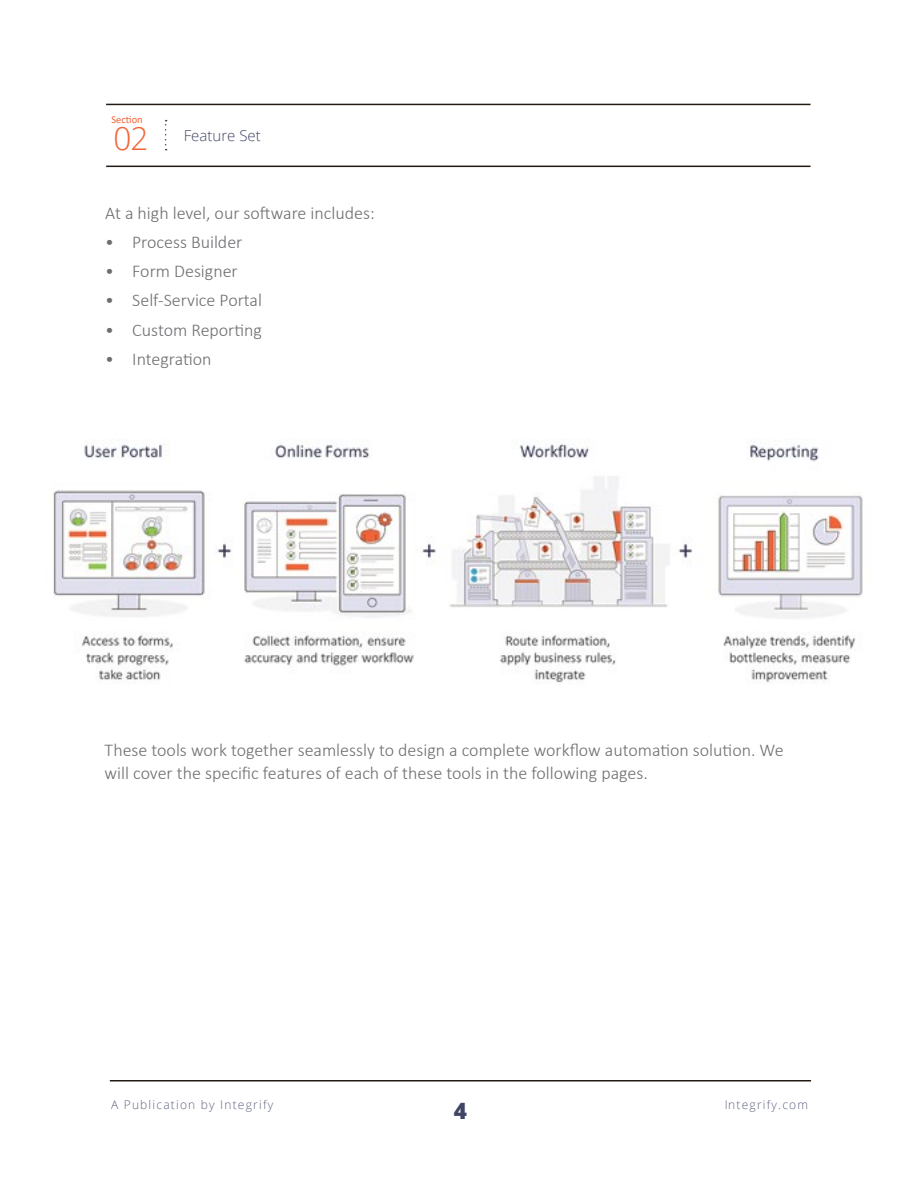
<style>
.page{position:relative;width:918px;height:1188px;background:#fff}
.page>*{position:absolute;margin:0;border:0;box-sizing:border-box;transform-origin:0 0}
.t1{font:300 31.5px "Open Sans";color:#f26336}
.t2{font:800 22.5px "Open Sans";color:#404566}
.t3{font:300 18px/22.5px "Calibri";color:#6d6e71}
.t4{font:300 15px "Open Sans";color:#404566}
.t5{font:300 12px "Open Sans";letter-spacing:.1em;color:#404566}
.t6{font:10.5px "Calibri";color:#f26336}
</style>
<div class="page">
<hr style="left:106px;top:166px;width:705px;height:1px;background:#231a11">
<hr style="left:106px;top:104px;width:705px;height:1px;background:#231a11">
<svg style="left:165px;top:120px;width:2px;height:30px"></svg>
<hr style="left:110px;top:1080px;width:701px;height:2px;background:#231a11">
<img style="left:53px;top:439px;width:810px;height:244px">
<p class="t6" style="left:111px;top:112px;width:33px">Section</p>
<h1 class="t1" style="left:113px;top:117px;width:37px">02</h1>
<p class="t4" style="left:184px;top:125px;width:78px">Feature Set</p>
<p class="t3" style="left:105px;top:201px;width:271px">At a high level, our software includes:</p>
<p class="t3" style="left:105px;top:230px;width:139px">• Process Builder</p>
<p class="t3" style="left:105px;top:260px;width:134px">• Form Designer</p>
<p class="t3" style="left:105px;top:289px;width:158px">• Self-Service Portal</p>
<p class="t3" style="left:105px;top:318px;width:158px">• Custom Reporting</p>
<p class="t3" style="left:105px;top:347px;width:108px">• Integration</p>
<p class="t3" style="left:105px;top:739px;width:681px">These tools work together seamlessly to design a complete workflow automation solution. We will cover the specific features of each of these tools in the following pages.</p>
<p class="t5" style="left:111px;top:1097px;width:164px">A Publication by Integrify</p>
<p class="t5" style="left:724px;top:1097px;width:86px">Integrify.com</p>
<p class="t2" style="left:454px;top:1094px;width:15px">4</p>
</div>
